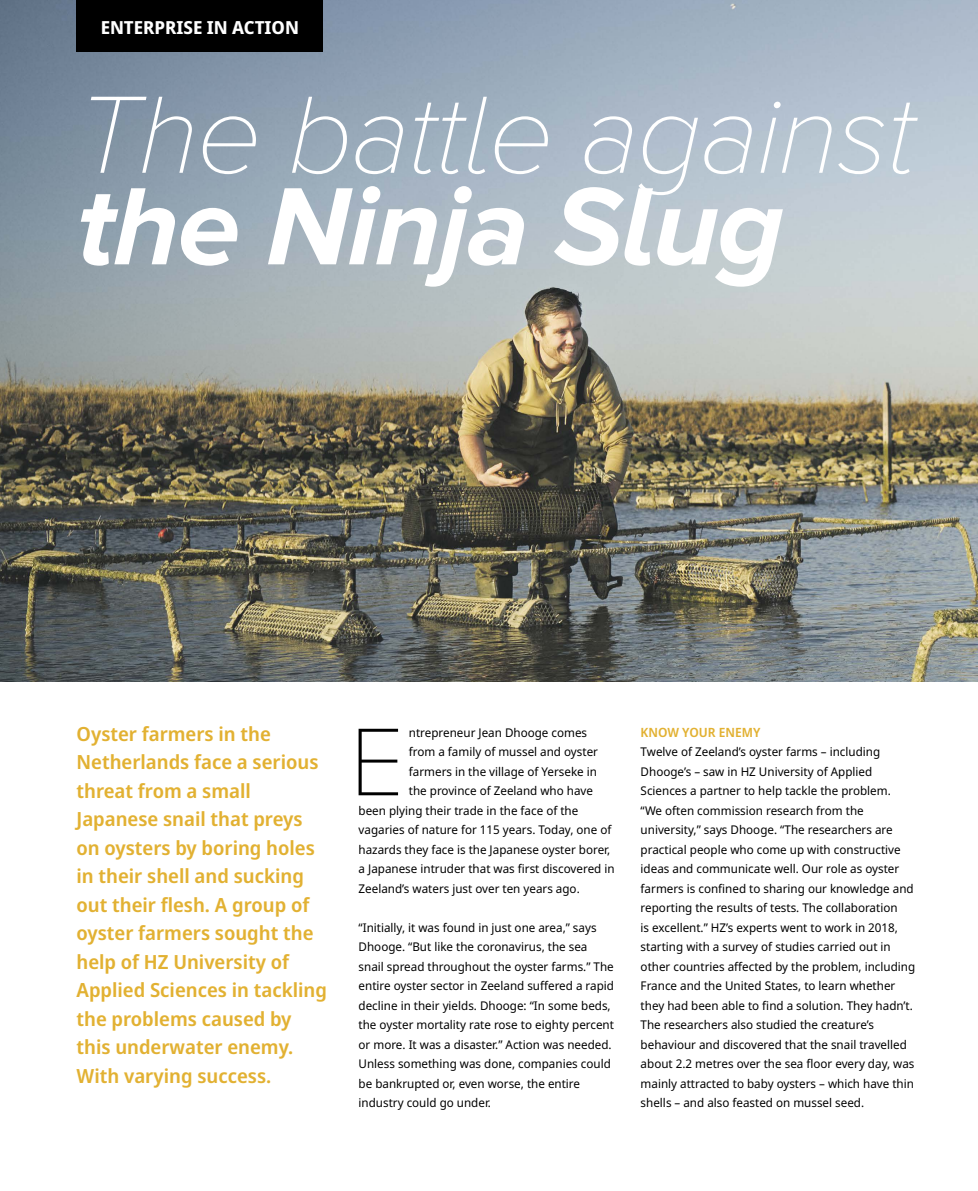
<style>
.page{position:relative;width:978px;height:1191px;background:#fff}
.page>*{position:absolute;margin:0;border:0;box-sizing:border-box;transform-origin:0 0}
.Titel_groot_italic{font:italic 100 114px/91.5px "Proxima Nova A";letter-spacing:-.015em;color:#fff}
.Broodtekst{font:100 99.75px "Proxima Nova A";color:#000}
.Introductie_middel{font:600 19.5px/28.5px "Noto Sans Display";color:#e2b132}
.Kopregel{font:700 18px "Noto Sans Display";color:#fff}
.Tussenkopje{font:600 12.75px "Noto Sans Display";color:#e2b132}
.Broodtekst-2{font:12px/19.5px "Noto Sans";color:#000}
.s1{font-weight:700}
</style>
<div class="page">
<img style="left:0;top:0;width:978px;height:682px">
<div style="left:77px;top:0;width:246px;height:51px;background:#000"></div>
<p class="Kopregel" style="left:101px;top:15px;width:200px">ENTERPRISE IN ACTION</p>
<h1 class="Titel_groot_italic" style="left:77px;top:91px;width:841px">The battle against <span class="s1">the Ninja Slug</span></h1>
<p class="Introductie_middel" style="left:77px;top:720px;width:252px">Oyster farmers in the<br>Netherlands face a serious threat from a small<br>Japanese snail that preys on oysters by boring holes in their shell and sucking out their flesh. A group of oyster farmers sought the help of HZ University of<br>Applied Sciences in tackling the problems caused by this underwater enemy.<br>With varying success.</p>
<p class="Broodtekst" style="left:350px;top:705px;width:55px">E</p>
<p class="Broodtekst-2" style="left:409px;top:723px;width:180px">ntrepreneur Jean Dhooge comes</p>
<p class="Broodtekst-2" style="left:409px;top:742px;width:191px">from a family of mussel and oyster</p>
<p class="Broodtekst-2" style="left:409px;top:762px;width:190px">farmers in the village of Yerseke in</p>
<p class="Broodtekst-2" style="left:409px;top:781px;width:186px">the province of Zeeland who have</p>
<p class="Broodtekst-2" style="left:359px;top:801px;width:221px">been plying their trade in the face of the</p>
<p class="Broodtekst-2" style="left:359px;top:820px;width:254px">vagaries of nature for 115 years. Today, one of</p>
<p class="Broodtekst-2" style="left:359px;top:840px;width:253px">hazards they face is the Japanese oyster borer,</p>
<p class="Broodtekst-2" style="left:359px;top:859px;width:258px">a Japanese intruder that was first discovered in</p>
<p class="Broodtekst-2" style="left:359px;top:879px;width:223px">Zeeland’s waters just over ten years ago.</p>
<p class="Broodtekst-2" style="left:359px;top:918px;width:257px">“Initially, it was found in just one area,” says Dhooge. “But like the coronavirus, the sea snail spread throughout the oyster farms.” The entire oyster sector in Zeeland suffered a rapid decline in their yields. Dhooge: “In some beds, the oyster mortality rate rose to eighty percent or more. It was a disaster.” Action was needed.<br>Unless something was done, companies could be bankrupted or, even worse, the entire industry could go under.</p>
<h2 class="Tussenkopje" style="left:641px;top:723px;width:121px">KNOW YOUR ENEMY</h2>
<p class="Broodtekst-2" style="left:641px;top:742px;width:276px">Twelve of Zeeland’s oyster farms – including Dhooge’s – saw in HZ University of Applied Sciences a partner to help tackle the problem. “We often commission research from the university,” says Dhooge. “The researchers are practical people who come up with constructive ideas and communicate well. Our role as oyster farmers is confined to sharing our knowledge and reporting the results of tests. The collaboration<br>is excellent.” HZ’s experts went to work in 2018, starting with a survey of studies carried out in other countries affected by the problem, including France and the United States, to learn whether they had been able to find a solution. They hadn’t.<br>The researchers also studied the creature’s behaviour and discovered that the snail travelled about 2.2 metres over the sea floor every day, was mainly attracted to baby oysters – which have thin shells – and also feasted on mussel seed.</p>
</div>
